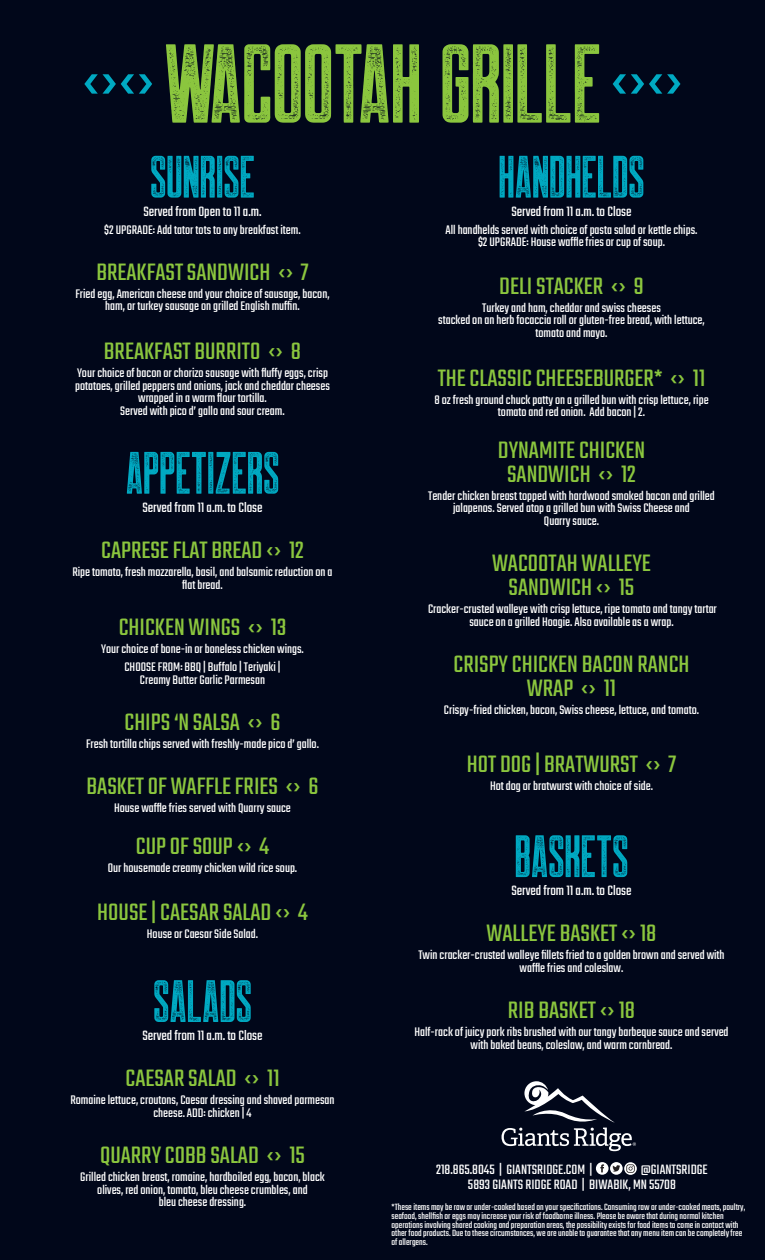
<style>
.page{position:relative;width:765px;height:1260px;background:#01071a}
.page>*{position:absolute;margin:0;border:0;box-sizing:border-box;transform-origin:0 0}
.t1{font:112.5px "Robinson Press";color:#8bc63e}
.Paragraph_Style_4{font:60px "Robinson Press";color:#00a9c2}
.Paragraph_Style_3{font:26.25px/23.8px "Teko";color:#8bc63e;text-align:center}
.Paragraph_Style_1{font:26.25px/23.8px "Teko";color:#8bc63e;text-align:center}
.Paragraph_Style_2{font:15px "Teko";color:#fff}
.Paragraph_Style_1-2{font:13.75px/12.5px "Teko";color:#fff;text-align:center}
.Paragraph_Style_2-2{font:13.75px "Teko";color:#fff}
.Paragraph_Style_3-2{font:13.75px "Teko";color:#fff}
.t2{font:10px/8.8px "Teko";color:#fff}
</style>
<div class="page">
<svg style="left:610px;top:1162px;width:13px;height:13px"></svg>
<svg style="left:612px;top:1165px;width:8px;height:7px"></svg>
<svg style="left:596px;top:1162px;width:13px;height:13px"></svg>
<svg style="left:600px;top:1164px;width:4px;height:8px"></svg>
<svg style="left:624px;top:1162px;width:13px;height:13px"></svg>
<svg style="left:626px;top:1164px;width:9px;height:9px"></svg>
<svg style="left:502px;top:1081px;width:134px;height:70px"></svg>
<p class="t1" style="left:82px;top:28px;width:602px"><sup>‹›‹›</sup> WACOOTAH GRILLE <sup>‹›‹›</sup></p>
<p class="Paragraph_Style_4" style="left:150px;top:147px;width:106px">SUNRISE</p>
<p class="Paragraph_Style_2" style="left:143px;top:203px;width:120px">Served from Open to 11 a.m.</p>
<p class="Paragraph_Style_2-2" style="left:104px;top:222px;width:198px">$2 UPGRADE: Add tator tots to any breakfast item.</p>
<p class="Paragraph_Style_3" style="left:96px;top:262px;width:214px">BREAKFAST SANDWICH ‹› 7</p>
<p class="Paragraph_Style_1-2" style="left:75px;top:289px;width:256px">Fried egg, American cheese and your choice of sausage, bacon, ham, or turkey sausage on grilled English muffin.</p>
<p class="Paragraph_Style_1" style="left:104px;top:341px;width:199px">BREAKFAST BURRITO ‹› 8</p>
<p class="Paragraph_Style_1-2" style="left:75px;top:368px;width:256px">Your choice of bacon or chorizo sausage with fluffy eggs, crisp potatoes, grilled peppers and onions, jack and cheddar cheeses wrapped in a warm flour tortilla.<br>Served with pico d’ gallo and sour cream.</p>
<p class="Paragraph_Style_4" style="left:126px;top:443px;width:155px">APPETIZERS</p>
<p class="Paragraph_Style_2" style="left:142px;top:499px;width:122px">Served from 11 a.m. to Close</p>
<p class="Paragraph_Style_3" style="left:101px;top:540px;width:204px">CAPRESE FLAT BREAD ‹› 12</p>
<p class="Paragraph_Style_1-2" style="left:72px;top:567px;width:262px">Ripe tomato, fresh mozzarella, basil, and balsamic reduction on a flat bread.</p>
<p class="Paragraph_Style_3" style="left:119px;top:617px;width:169px">CHICKEN WINGS ‹› 13</p>
<p class="Paragraph_Style_1-2" style="left:101px;top:644px;width:204px">Your choice of bone-in or boneless chicken wings.</p>
<p class="Paragraph_Style_1-2" style="left:124px;top:662px;width:158px">CHOOSE FROM: BBQ | Buffalo | Teriyaki |<br>Creamy Butter Garlic Parmesan</p>
<p class="Paragraph_Style_3" style="left:124px;top:712px;width:158px">CHIPS ‘N SALSA ‹› 6</p>
<p class="Paragraph_Style_1-2" style="left:86px;top:739px;width:234px">Fresh tortilla chips served with freshly-made pico d’ gallo.</p>
<p class="Paragraph_Style_3" style="left:86px;top:776px;width:234px">BASKET OF WAFFLE FRIES ‹› 6</p>
<p class="Paragraph_Style_1-2" style="left:114px;top:803px;width:178px">House waffle fries served with Quarry sauce</p>
<p class="Paragraph_Style_1" style="left:136px;top:836px;width:135px">CUP OF SOUP ‹› 4</p>
<p class="Paragraph_Style_1-2" style="left:108px;top:862px;width:191px">Our housemade creamy chicken wild rice soup.</p>
<p class="Paragraph_Style_1" style="left:97px;top:902px;width:212px">HOUSE | CAESAR SALAD ‹› 4</p>
<p class="Paragraph_Style_1-2" style="left:147px;top:929px;width:113px">House or Caesar Side Salad.</p>
<p class="Paragraph_Style_4" style="left:153px;top:972px;width:100px">SALADS</p>
<p class="Paragraph_Style_2" style="left:142px;top:1027px;width:122px">Served from 11 a.m. to Close</p>
<p class="Paragraph_Style_3" style="left:125px;top:1068px;width:156px">CAESAR SALAD ‹› 11</p>
<p class="Paragraph_Style_1-2" style="left:70px;top:1095px;width:266px">Romaine lettuce, croutons, Caesar dressing and shaved parmesan cheese. ADD: chicken | 4</p>
<p class="Paragraph_Style_3" style="left:100px;top:1145px;width:206px">QUARRY COBB SALAD ‹› 15</p>
<p class="Paragraph_Style_1-2" style="left:80px;top:1172px;width:246px">Grilled chicken breast, romaine, hardboiled egg, bacon, black olives, red onion, tomato, bleu cheese crumbles, and<br>bleu cheese dressing.</p>
<p class="Paragraph_Style_4" style="left:498px;top:147px;width:148px">HANDHELDS</p>
<p class="Paragraph_Style_2" style="left:511px;top:203px;width:122px">Served from 11 a.m. to Close</p>
<p class="Paragraph_Style_1-2" style="left:445px;top:224px;width:254px">All handhelds served with choice of pasta salad or kettle chips. $2 UPGRADE: House waffle fries or cup of soup.</p>
<p class="Paragraph_Style_1" style="left:499px;top:276px;width:146px">DELI STACKER ‹› 9</p>
<p class="Paragraph_Style_1-2" style="left:438px;top:302px;width:268px">Turkey and ham, cheddar and swiss cheeses<br>stacked on an herb focaccia roll or gluten-free bread, with lettuce, tomato and mayo.</p>
<p class="Paragraph_Style_1" style="left:438px;top:368px;width:269px">THE CLASSIC CHEESEBURGER* ‹› 11</p>
<p class="Paragraph_Style_1-2" style="left:434px;top:394px;width:276px">8 oz fresh ground chuck patty on a grilled bun with crisp lettuce, ripe tomato and red onion. Add bacon | 2.</p>
<p class="Paragraph_Style_1" style="left:498px;top:440px;width:149px">DYNAMITE CHICKEN<br>SANDWICH ‹› 12</p>
<p class="Paragraph_Style_1-2" style="left:428px;top:491px;width:288px">Tender chicken breast topped with hardwood smoked bacon and grilled jalapenos. Served atop a grilled bun with Swiss Cheese and<br>Quarry sauce.</p>
<p class="Paragraph_Style_3" style="left:492px;top:553px;width:160px">WACOOTAH WALLEYE<br>SANDWICH ‹› 15</p>
<p class="Paragraph_Style_1-2" style="left:428px;top:604px;width:290px">Cracker-crusted walleye with crisp lettuce, ripe tomato and tangy tartar sauce on a grilled Hoagie. Also available as a wrap.</p>
<p class="Paragraph_Style_3" style="left:453px;top:654px;width:238px">CRISPY CHICKEN BACON RANCH<br>WRAP ‹› 11</p>
<p class="Paragraph_Style_1-2" style="left:444px;top:704px;width:257px">Crispy-fried chicken, bacon, Swiss cheese, lettuce, and tomato.</p>
<p class="Paragraph_Style_3" style="left:467px;top:755px;width:211px">HOT DOG | BRATWURST ‹› 7</p>
<p class="Paragraph_Style_3-2" style="left:490px;top:778px;width:164px">Hot dog or bratwurst with choice of side.</p>
<p class="Paragraph_Style_4" style="left:515px;top:827px;width:115px">BASKETS</p>
<p class="Paragraph_Style_2" style="left:511px;top:882px;width:122px">Served from 11 a.m. to Close</p>
<p class="Paragraph_Style_3" style="left:487px;top:923px;width:171px">WALLEYE BASKET ‹› 18</p>
<p class="Paragraph_Style_1-2" style="left:418px;top:950px;width:308px">Twin cracker-crusted walleye fillets fried to a golden brown and served with waffle fries and coleslaw.</p>
<p class="Paragraph_Style_3" style="left:508px;top:1000px;width:129px">RIB BASKET ‹› 18</p>
<p class="Paragraph_Style_1-2" style="left:414px;top:1027px;width:316px">Half-rack of juicy pork ribs brushed with our tangy barbeque sauce and served with baked beans, coleslaw, and warm cornbread.</p>
<p class="Paragraph_Style_2" style="left:436px;top:1161px;width:158px">218.865.8045 | GIANTSRIDGE.COM |</p>
<p class="Paragraph_Style_2" style="left:640px;top:1161px;width:69px">@GIANTSRIDGE</p>
<p class="Paragraph_Style_2" style="left:468px;top:1176px;width:209px">5893 GIANTS RIDGE ROAD | BIWABIK, MN 55708</p>
<p class="t2" style="left:392px;top:1203px;width:355px">*These items may be raw or under-cooked based on your specifications. Consuming raw or under-cooked meats, poultry, seafood, shellfish or eggs may increase your risk of foodborne illness. Please be aware that during normal kitchen operations involving shared cooking and preparation areas, the possibility exists for food items to come in contact with other food products. Due to these circumstances, we are unable to guarantee that any menu item can be completely free of allergens.</p>
</div>
